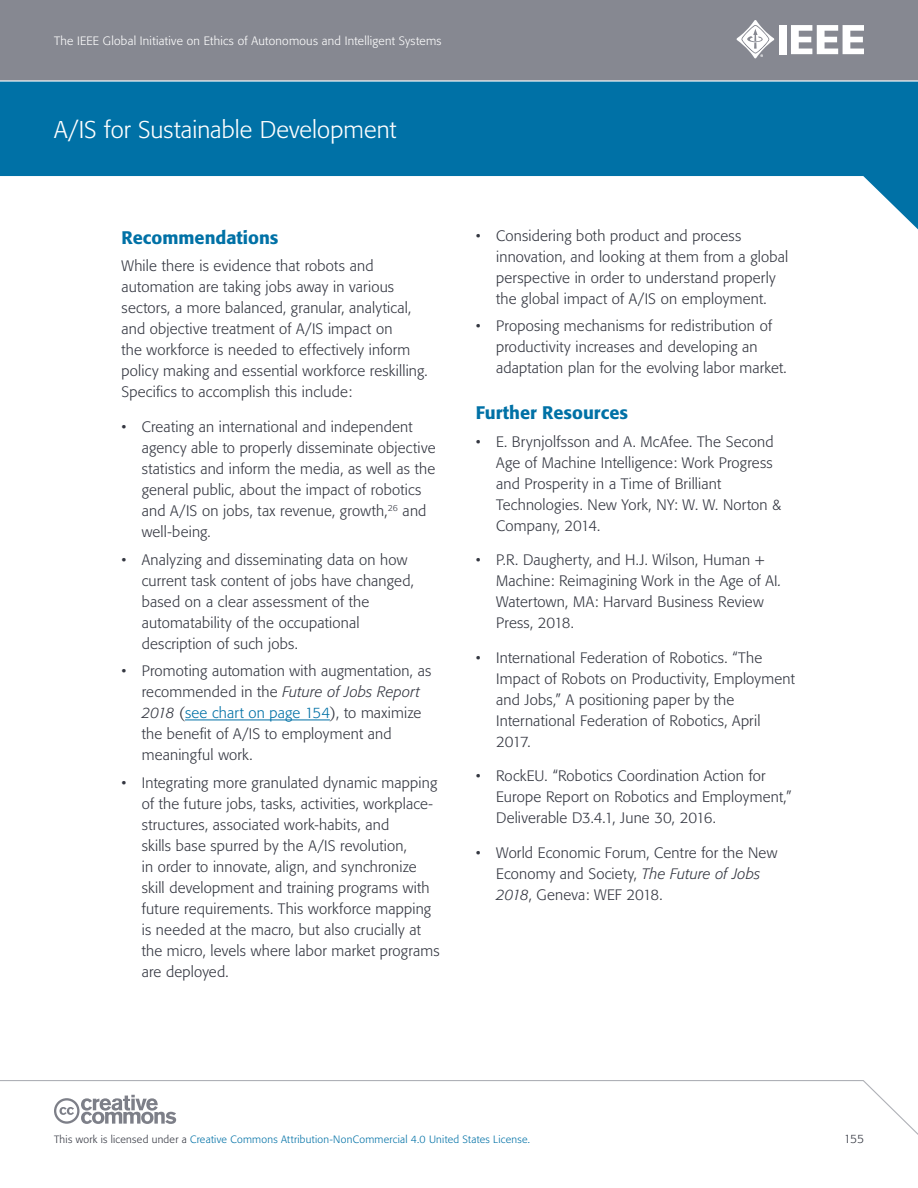
<style>
.page{position:relative;width:918px;height:1188px;background:#fff}
.page>*{position:absolute;margin:0;border:0;box-sizing:border-box;transform-origin:0 0}
.t1{font:300 24px "Formata";color:#fff}
.t2{font:500 18px "Formata";color:#0071a6}
.t3{font:300 15px/21px "Formata";letter-spacing:.01em;color:#343741}
.t4{font:300 12px "Formata";letter-spacing:.02em;color:#fff}
.t5{font:300 12px "Formata";color:#343741}
.t6{font:300 10.5px "Formata";letter-spacing:.025em;color:#0071a6}
.s1{font-style:italic}
.s2{color:#0071a6}
.s3{color:#343741}
</style>
<div class="page">
<div style="left:0;top:0;width:918px;height:81px;background:#868891"></div>
<svg style="left:0;top:82px;width:918px;height:147px;fill:#0071a6"></svg>
<svg style="left:0;top:1080px;width:918px;height:55px"></svg>
<hr style="left:0;top:80px;width:918px;height:2px;background:#fff">
<div style="left:779px;top:25px;width:8px;height:29px;background:#fff"></div>
<svg style="left:791px;top:25px;width:73px;height:29px"></svg>
<svg style="left:736px;top:20px;width:38px;height:38px"></svg>
<svg style="left:54px;top:1095px;width:122px;height:29px"></svg>
<hr style="left:185px;top:720px;width:145px;height:1px;background:#0071a6">
<p class="t4" style="left:54px;top:34px;width:389px">The IEEE Global Initiative on Ethics of Autonomous and Intelligent Systems</p>
<h1 class="t1" style="left:54px;top:115px;width:344px">A/IS for Sustainable Development</h1>
<p class="t2" style="left:122px;top:226px;width:159px">Recommendations</p>
<p class="t3" style="left:122px;top:256px;width:308px">While there is evidence that robots and automation are taking jobs away in various sectors, a more balanced, granular, analytical, and objective treatment of A/IS impact on<br>the workforce is needed to effectively inform policy making and essential workforce reskilling.<br>Specifics to accomplish this include:</p>
<p class="t3" style="left:142px;top:416px;width:295px;text-indent:-20px">• Creating an international and independent agency able to properly disseminate objective statistics and inform the media, as well as the general public, about the impact of robotics and A/IS on jobs, tax revenue, growth,<sup>26</sup> and well-being.</p>
<p class="t3" style="left:142px;top:549px;width:274px;text-indent:-20px">• Analyzing and disseminating data on how current task content of jobs have changed, based on a clear assessment of the automatability of the occupational description of such jobs.</p>
<p class="t3" style="left:142px;top:661px;width:291px;text-indent:-20px">• Promoting automation with augmentation, as recommended in the <span class="s1">Future of Jobs Report 2018</span> (<span class="s2">see chart on page 154</span>), to maximize the benefit of A/IS to employment and meaningful work.</p>
<p class="t3" style="left:142px;top:773px;width:299px;text-indent:-20px">• Integrating more granulated dynamic mapping of the future jobs, tasks, activities, workplace&shy;structures, associated work-habits, and<br>skills base spurred by the A/IS revolution,<br>in order to innovate, align, and synchronize skill development and training programs with future requirements. This workforce mapping is needed at the macro, but also crucially at the micro, levels where labor market programs are deployed.</p>
<p class="t3" style="left:496px;top:225px;width:294px;text-indent:-20px">• Considering both product and process innovation, and looking at them from a global perspective in order to understand properly the global impact of A/IS on employment.</p>
<p class="t3" style="left:496px;top:316px;width:292px;text-indent:-20px">• Proposing mechanisms for redistribution of productivity increases and developing an adaptation plan for the evolving labor market.</p>
<p class="t2" style="left:476px;top:402px;width:154px">Further Resources</p>
<p class="t3" style="left:496px;top:431px;width:287px;text-indent:-20px">• E. Brynjolfsson and A. McAfee. The Second Age of Machine Intelligence: Work Progress and Prosperity in a Time of Brilliant Technologies. New York, NY: W. W. Norton &amp; Company, 2014.</p>
<p class="t3" style="left:496px;top:550px;width:287px;text-indent:-20px">• P.R. Daugherty, and H.J. Wilson, Human + Machine: Reimagining Work in the Age of AI<span class="s1">.<br></span>Watertown, MA: Harvard Business Review Press, 2018.</p>
<p class="t3" style="left:496px;top:647px;width:300px;text-indent:-20px">• International Federation of Robotics. “The Impact of Robots on Productivity, Employment and Jobs,” A positioning paper by the International Federation of Robotics, April 2017.</p>
<p class="t3" style="left:496px;top:766px;width:297px;text-indent:-20px">• RockEU. “Robotics Coordination Action for<br>Europe Report on Robotics and Employment,”<br>Deliverable D3.4.1, June 30, 2016.</p>
<p class="t3" style="left:496px;top:842px;width:283px;text-indent:-20px">• World Economic Forum, Centre for the New<br>Economy and Society, <span class="s1">The Future of Jobs<br>2018</span>, Geneva: WEF 2018.</p>
<p class="t6" style="left:54px;top:1133px;width:478px"><span class="s3">This work is licensed under a</span> Creative Commons Attribution-NonCommercial 4.0 United States License.</p>
<p class="t5" style="left:844px;top:1132px;width:22px">155</p>
</div>
